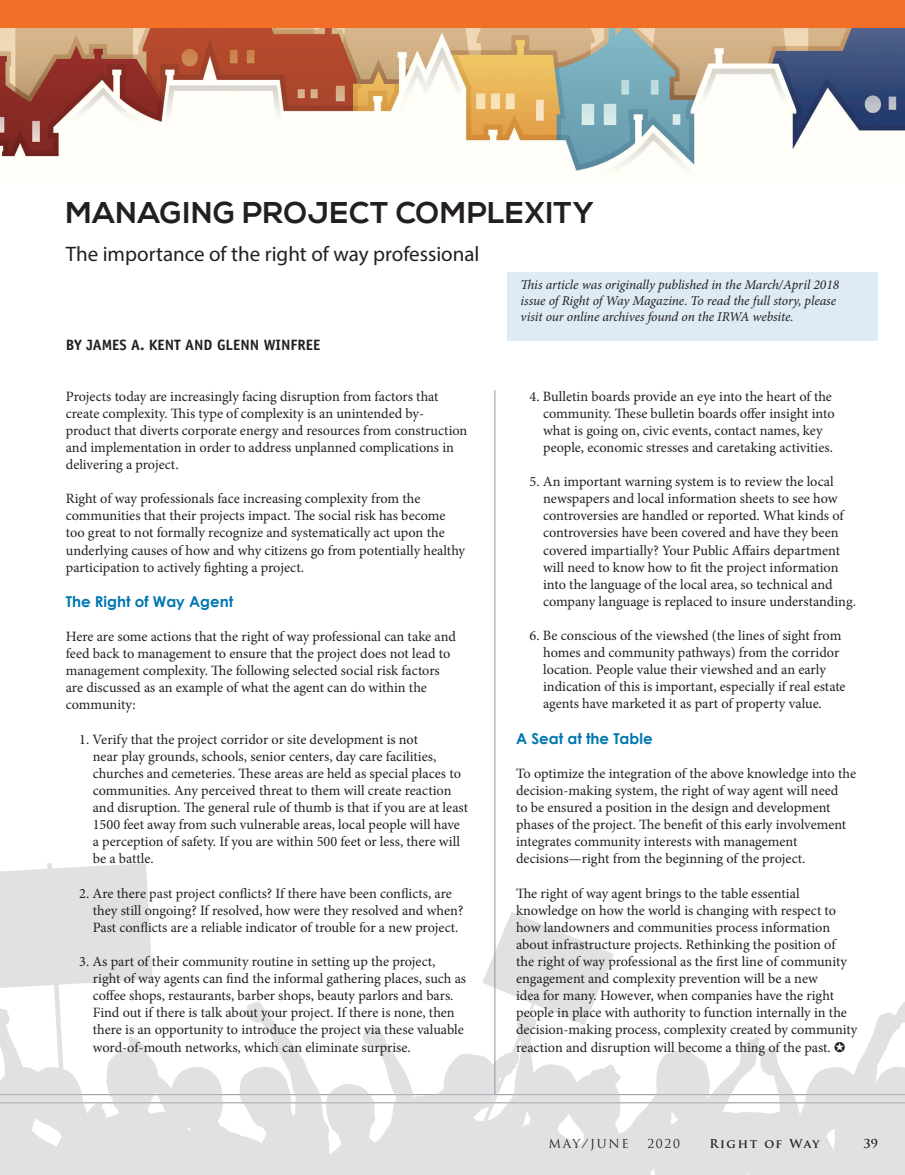
<style>
.page{position:relative;width:905px;height:1175px;background:#fff}
.page>*{position:absolute;margin:0;border:0;box-sizing:border-box;transform-origin:0 0}
.t1{font:700 30px "Nexa";letter-spacing:.02em;color:#231f20}
.t2{font:21px "Myriad Pro";color:#231f20}
.BodyCopy{font:700 15px "Century Gothic";color:#0076b1}
.t3{font:700 15px "Officina Sans Std";color:#231f20}
.BodyCopy-2{font:14.25px/17.1px "Minion Pro";color:#231f20}
.BodyCopy-3{font:italic 13.5px/16.2px "Minion Pro";letter-spacing:-.01em;color:#231f20}
.t4{font:12px "Trajan Pro";letter-spacing:.14em;color:#231f20}
.t5{font:700 12px "Trajan Pro";letter-spacing:.12em;color:#231f20}
</style>
<div class="page">
<img style="left:0;top:27px;width:904px;height:148px">
<div style="left:0;top:0;width:904px;height:27px;background:#f36e26"></div>
<svg style="left:0;top:863px;width:904px;height:311px"></svg>
<div style="left:507px;top:272px;width:371px;height:68px;background:#deebf4"></div>
<hr style="left:494px;top:390px;width:1px;height:704px;background:#939598">
<svg style="left:834px;top:1041px;width:10px;height:10px"></svg>
<p class="t1" style="left:66px;top:195px;width:529px">MANAGING PROJECT COMPLEXITY</p>
<p class="t2" style="left:66px;top:241px;width:415px">The importance of the right of way professional</p>
<p class="t3" style="left:66px;top:335px;width:256px">BY JAMES A. KENT AND GLENN WINFREE</p>
<p class="BodyCopy-2" style="left:66px;top:387px;width:403px">Projects today are increasingly facing disruption from factors that create complexity. This type of complexity is an unintended by&shy;product that diverts corporate energy and resources from construction and implementation in order to address unplanned complications in delivering a project.</p>
<p class="BodyCopy-2" style="left:66px;top:490px;width:401px">Right of way professionals face increasing complexity from the communities that their projects impact. The social risk has become too great to not formally recognize and systematically act upon the underlying causes of how and why citizens go from potentially healthy participation to actively fighting a project.</p>
<p class="BodyCopy" style="left:66px;top:592px;width:169px">The Right of Way Agent</p>
<p class="BodyCopy-2" style="left:66px;top:628px;width:392px">Here are some actions that the right of way professional can take and feed back to management to ensure that the project does not lead to management complexity. The following selected social risk factors are discussed as an example of what the agent can do within the community:</p>
<p class="BodyCopy-2" style="left:93px;top:730px;width:377px;text-indent:-14px">1. Verify that the project corridor or site development is not<br>near play grounds, schools, senior centers, day care facilities, churches and cemeteries. These areas are held as special places to communities. Any perceived threat to them will create reaction and disruption. The general rule of thumb is that if you are at least 1500 feet away from such vulnerable areas, local people will have a perception of safety. If you are within 500 feet or less, there will be a battle.</p>
<p class="BodyCopy-2" style="left:93px;top:884px;width:372px;text-indent:-14px">2. Are there past project conflicts? If there have been conflicts, are they still ongoing? If resolved, how were they resolved and when?<br>Past conflicts are a reliable indicator of trouble for a new project.</p>
<p class="BodyCopy-2" style="left:93px;top:953px;width:375px;text-indent:-14px">3. As part of their community routine in setting up the project, right of way agents can find the informal gathering places, such as coffee shops, restaurants, barber shops, beauty parlors and bars.<br>Find out if there is talk about your project. If there is none, then there is an opportunity to introduce the project via these valuable word-of-mouth networks, which can eliminate surprise.</p>
<p class="BodyCopy-3" style="left:520px;top:276px;width:320px">This article was originally published in the March/April 2018 issue of Right of Way Magazine. To read the full story, please visit our online archives found on the IRWA website.</p>
<p class="BodyCopy-2" style="left:543px;top:387px;width:293px;text-indent:-14px">4. Bulletin boards provide an eye into the heart of the community. These bulletin boards offer insight into what is going on, civic events, contact names, key people, economic stresses and caretaking activities.</p>
<p class="BodyCopy-2" style="left:543px;top:473px;width:314px;text-indent:-14px">5. An important warning system is to review the local newspapers and local information sheets to see how controversies are handled or reported. What kinds of controversies have been covered and have they been covered impartially? Your Public Affairs department will need to know how to fit the project information into the language of the local area, so technical and company language is replaced to insure understanding.</p>
<p class="BodyCopy-2" style="left:543px;top:627px;width:304px;text-indent:-14px">6. Be conscious of the viewshed (the lines of sight from homes and community pathways) from the corridor location. People value their viewshed and an early indication of this is important, especially if real estate agents have marketed it as part of property value.</p>
<p class="BodyCopy" style="left:516px;top:728px;width:138px">A Seat at the Table</p>
<p class="BodyCopy-2" style="left:516px;top:764px;width:341px">To optimize the integration of the above knowledge into the decision-making system, the right of way agent will need<br>to be ensured a position in the design and development phases of the project. The benefit of this early involvement integrates community interests with management decisions—right from the beginning of the project.</p>
<p class="BodyCopy-2" style="left:516px;top:884px;width:343px">The right of way agent brings to the table essential knowledge on how the world is changing with respect to how landowners and communities process information about infrastructure projects. Rethinking the position of<br>the right of way professional as the first line of community engagement and complexity prevention will be a new<br>idea for many. However, when companies have the right people in place with authority to function internally in the decision-making process, complexity created by community reaction and disruption will become a thing of the past.</p>
<p class="t4" style="left:548px;top:1136px;width:82px">MAY/JUNE</p>
<p class="t4" style="left:647px;top:1136px;width:34px">2020</p>
<p class="t5" style="left:709px;top:1136px;width:112px">Right of Way</p>
<p class="t5" style="left:863px;top:1136px;width:16px">39</p>
</div>
